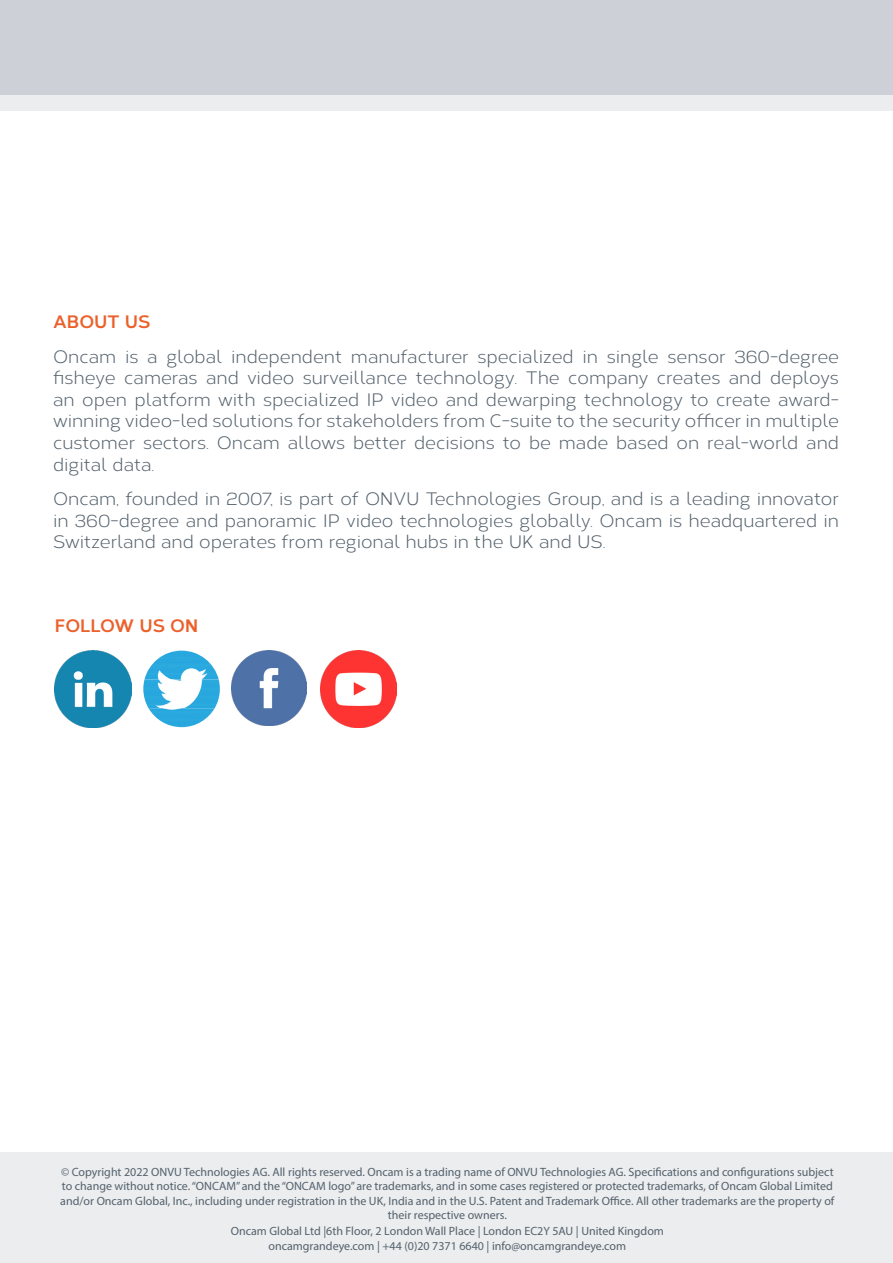
<style>
.page{position:relative;width:893px;height:1263px;background:#fff}
.page>*{position:absolute;margin:0;border:0;box-sizing:border-box;transform-origin:0 0}
.t1{font:18px/21.6px "Corbert";color:#54616c;text-align:justify}
.t2{font:700 18px "Corbert";color:#eb602b}
.t3{font:12px/14.4px "Myriad Pro";color:#54616c;text-align:center}
</style>
<div class="page">
<div style="left:0;top:1153px;width:893px;height:110px;background:#ebedef"></div>
<div style="left:0;top:0;width:893px;height:110px;background:#ebedef"></div>
<div style="left:0;top:0;width:893px;height:94px;background:#cdd0d6"></div>
<img style="left:232px;top:651px;width:74px;height:74px">
<img style="left:55px;top:651px;width:76px;height:76px">
<img style="left:320px;top:651px;width:77px;height:76px">
<img style="left:143px;top:651px;width:77px;height:57px">
<img style="left:149px;top:708px;width:66px;height:19px">
<p class="t2" style="left:53px;top:308px;width:99px">ABOUT US</p>
<p class="t1" style="left:53px;top:344px;width:787px">Oncam is a global independent manufacturer specialized in single sensor 360-degree fisheye cameras and video surveillance technology. The company creates and deploys an open platform with specialized IP video and dewarping technology to create award&shy;winning video-led solutions for stakeholders from C-suite to the security officer in multiple customer sectors. Oncam allows better decisions to be made based on real-world and digital data.</p>
<p class="t1" style="left:53px;top:487px;width:787px">Oncam, founded in 2007, is part of ONVU Technologies Group, and is a leading innovator in 360-degree and panoramic IP video technologies globally. Oncam is headquartered in Switzerland and operates from regional hubs in the UK and US.</p>
<p class="t2" style="left:55px;top:611px;width:145px">FOLLOW US ON</p>
<p class="t3" style="left:60px;top:1164px;width:776px">© Copyright 2022 ONVU Technologies AG. All rights reserved. Oncam is a trading name of ONVU Technologies AG. Specifications and configurations subject to change without notice. “ONCAM” and the “ONCAM logo” are trademarks, and in some cases registered or protected trademarks, of Oncam Global Limited and/or Oncam Global, Inc., including under registration in the UK, India and in the U.S. Patent and Trademark Office. All other trademarks are the property of their respective owners.</p>
<p class="t3" style="left:231px;top:1224px;width:435px">Oncam Global Ltd |6th Floor, 2 London Wall Place | London EC2Y 5AU | United Kingdom oncamgrandeye.com | +44 (0)20 7371 6640 | info@oncamgrandeye.com</p>
</div>
